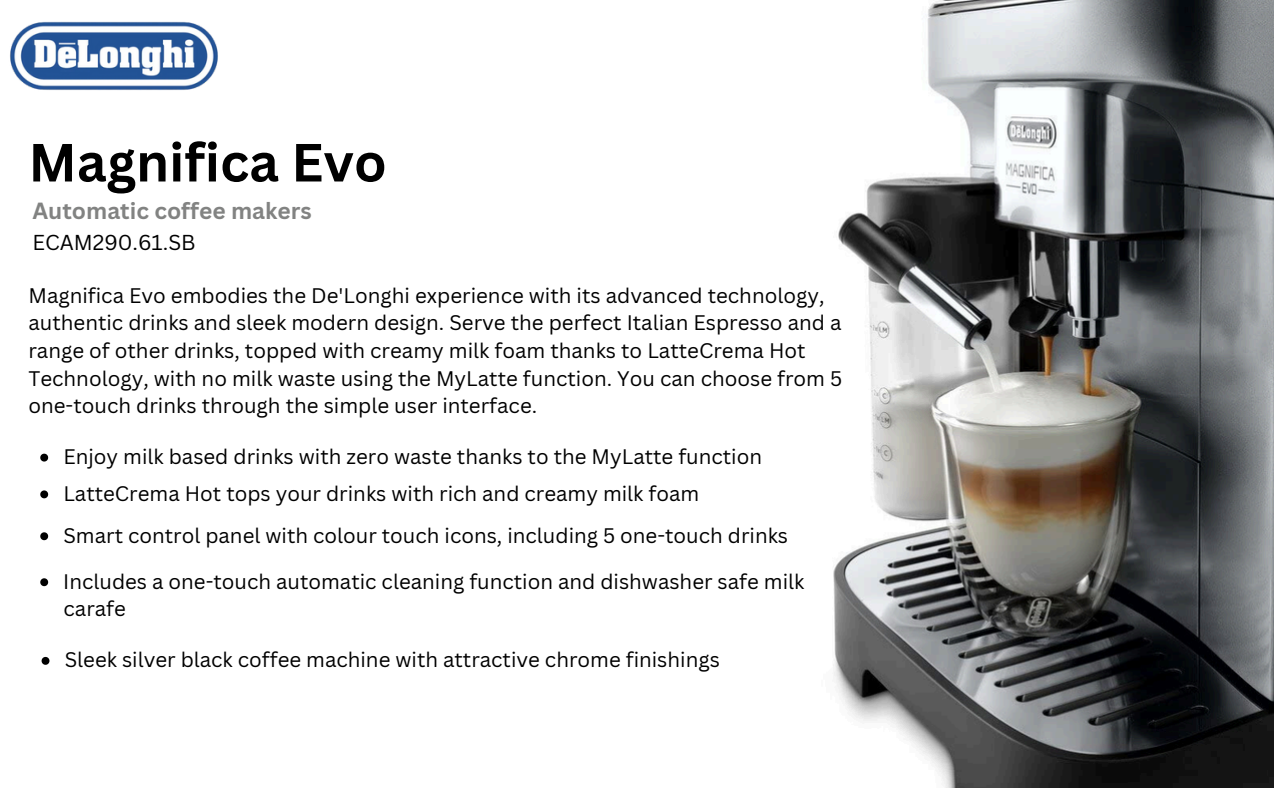
<style>
.page{position:relative;width:1274px;height:788px;background:#fff}
.page>*{position:absolute;margin:0;border:0;box-sizing:border-box;transform-origin:0 0}
.t1{font:700 52.5px "Canva Sans";color:#000}
.t2{font:700 22.75px "Canva Sans";color:#828382}
.t3{font:21px "Canva Sans";color:#000}
.t4{font:20.47px/27.7px "Canva Sans";color:#000}
</style>
<div class="page">
<img style="left:833px;top:0;width:440px;height:787px">
<img style="left:10px;top:21px;width:208px;height:69px">
<svg style="left:40px;top:453px;width:8px;height:8px"></svg>
<svg style="left:40px;top:490px;width:8px;height:8px"></svg>
<svg style="left:40px;top:532px;width:8px;height:8px"></svg>
<svg style="left:40px;top:578px;width:8px;height:8px"></svg>
<svg style="left:42px;top:657px;width:7px;height:7px"></svg>
<h1 class="t1" style="left:28px;top:125px;width:360px">Magnifica Evo</h1>
<h3 class="t2" style="left:32px;top:194px;width:281px">Automatic coffee makers</h3>
<h2 class="t3" style="left:32px;top:228px;width:165px">ECAM290.61.SB</h2>
<h4 class="t4" style="left:28px;top:281px;width:815px">Magnifica Evo embodies the De'Longhi experience with its advanced technology, authentic drinks and sleek modern design. Serve the perfect Italian Espresso and a range of other drinks, topped with creamy milk foam thanks to LatteCrema Hot Technology, with no milk waste using the MyLatte function. You can choose from 5 one-touch drinks through the simple user interface.</h4>
<p class="t4" style="left:63px;top:442px;width:700px">Enjoy milk based drinks with zero waste thanks to the MyLatte function</p>
<p class="t4" style="left:63px;top:479px;width:637px">LatteCrema Hot tops your drinks with rich and creamy milk foam</p>
<p class="t4" style="left:63px;top:521px;width:726px">Smart control panel with colour touch icons, including 5 one-touch drinks</p>
<p class="t4" style="left:63px;top:567px;width:742px">Includes a one-touch automatic cleaning function and dishwasher safe milk</p>
<p class="t4" style="left:64px;top:594px;width:64px">carafe</p>
<p class="t4" style="left:65px;top:645px;width:656px">Sleek silver black coffee machine with attractive chrome finishings</p>
</div>
